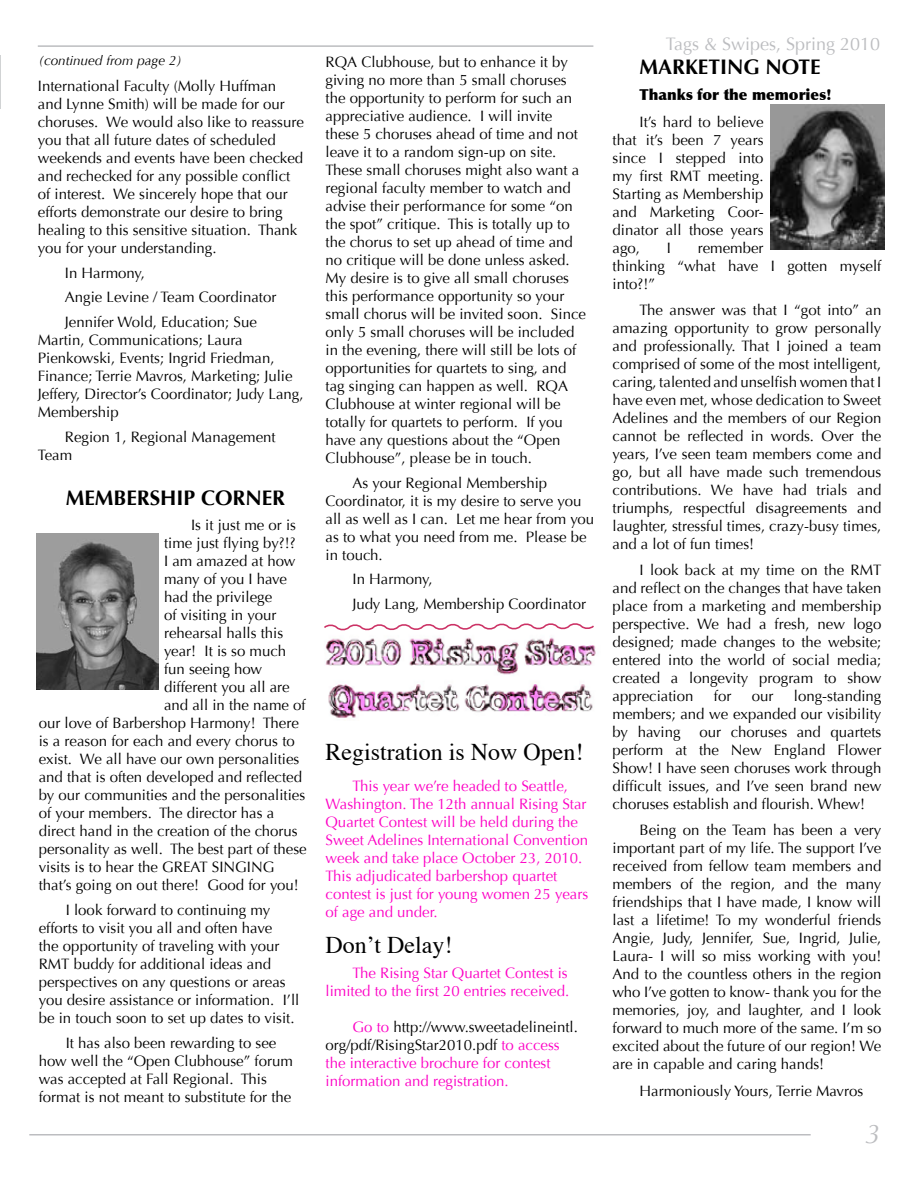
<style>
.page{position:relative;width:918px;height:1188px;background:#fff}
.page>*{position:absolute;margin:0;border:0;box-sizing:border-box;transform-origin:0 0}
.t1{font:italic 27px "Optima";color:#bcbdc0}
.t2{font:24px "Times";color:#000}
.t3{font:700 21px "Optima";color:#000}
.t4{font:18px "Optima";color:#bcbdc0}
.t5{font:15px/18px "Optima";color:#000}
.t6{font:15px/18px "Optima";color:#fd00c5}
.t7{font:900 15px "Optima";color:#000}
.t8{font:italic 13.5px "Optima";color:#000}
.s1{color:#000}
</style>
<div class="page">
<hr style="left:29px;top:1134px;width:782px;height:2px;background:#bcbdc0">
<hr style="left:38px;top:45px;width:555px;height:2px;background:#bcbdc0">
<img style="left:325px;top:637px;width:271px;height:81px">
<hr style="left:0;top:56px;width:1px;height:54px;background:#d1d3d4">
<svg style="left:324px;top:623px;width:270px;height:8px"></svg>
<img style="left:37px;top:533px;width:121px;height:157px">
<img style="left:770px;top:104px;width:114px;height:146px">
<p class="t8" style="left:39px;top:53px;width:144px">(continued from page 2)</p>
<p class="t5" style="left:38px;top:77px;width:268px">International Faculty (Molly Huffman and Lynne Smith) will be made for our choruses. We would also like to reassure you that all future dates of scheduled weekends and events have been checked and rechecked for any possible conflict of interest. We sincerely hope that our efforts demonstrate our desire to bring healing to this sensitive situation. Thank you for your understanding.</p>
<p class="t5" style="left:65px;top:260px;width:213px;line-height:24.8px">In Harmony,<br>Angie Levine / Team Coordinator<br>Jennifer Wold, Education; Sue</p>
<p class="t5" style="left:38px;top:331px;width:267px">Martin, Communications; Laura Pienkowski, Events; Ingrid Friedman, Finance; Terrie Mavros, Marketing; Julie Jeffery, Director’s Coordinator; Judy Lang, Membership</p>
<p class="t5" style="left:38px;top:428px;width:239px;text-indent:27px">Region 1, Regional Management<br>Team</p>
<h3 class="t3" style="left:66px;top:486px;width:221px">MEMBERSHIP CORNER</h3>
<p class="t5" style="left:191px;top:516px;width:107px">Is it just me or is</p>
<p class="t5" style="left:164px;top:534px;width:133px">time just flying by?!?</p>
<p class="t5" style="left:164px;top:552px;width:133px">I am amazed at how</p>
<p class="t5" style="left:164px;top:570px;width:125px">many of you I have</p>
<p class="t5" style="left:164px;top:588px;width:110px">had the privilege</p>
<p class="t5" style="left:164px;top:606px;width:114px">of visiting in your</p>
<p class="t5" style="left:164px;top:624px;width:121px">rehearsal halls this</p>
<p class="t5" style="left:164px;top:642px;width:123px">year! It is so much</p>
<p class="t5" style="left:164px;top:660px;width:100px">fun seeing how</p>
<p class="t5" style="left:164px;top:678px;width:127px">different you all are</p>
<p class="t5" style="left:164px;top:696px;width:143px">and all in the name of</p>
<p class="t5" style="left:39px;top:714px;width:262px">our love of Barbershop Harmony! There</p>
<p class="t5" style="left:39px;top:732px;width:258px">is a reason for each and every chorus to</p>
<p class="t5" style="left:39px;top:750px;width:262px">exist. We all have our own personalities</p>
<p class="t5" style="left:39px;top:768px;width:265px">and that is often developed and reflected</p>
<p class="t5" style="left:39px;top:786px;width:268px">by our communities and the personalities</p>
<p class="t5" style="left:39px;top:804px;width:237px">of your members. The director has a</p>
<p class="t5" style="left:39px;top:822px;width:261px">direct hand in the creation of the chorus</p>
<p class="t5" style="left:39px;top:840px;width:269px">personality as well. The best part of these</p>
<p class="t5" style="left:39px;top:858px;width:134px">visits is to hear the GRE</p>
<p class="t5" style="left:39px;top:858px;width:262px;text-indent:152px">AT SINGING<br>that’s going on out there! Good for you!</p>
<p class="t5" style="left:39px;top:901px;width:262px;text-indent:27px">I look forward to continuing my efforts to visit you all and often have<br>the opportunity of traveling with your RMT buddy for additional ideas and perspectives on any questions or areas you desire assistance or information. I’ll be in touch soon to set up dates to visit.</p>
<p class="t5" style="left:39px;top:1034px;width:256px;text-indent:27px">It has also been rewarding to see how well the “Open Clubhouse” forum was accepted at Fall Regional. This format is not meant to substitute for the</p>
<p class="t5" style="left:326px;top:53px;width:262px">RQA Clubhouse, but to enhance it by giving no more than 5 small choruses the opportunity to perform for such an appreciative audience. I will invite these 5 choruses ahead of time and not leave it to a random sign-up on site.<br>These small choruses might also want a regional faculty member to watch and advise their performance for some “on the spot” critique. This is totally up to the chorus to set up ahead of time and no critique will be done unless asked.<br>My desire is to give all small choruses this performance opportunity so your small chorus will be invited soon. Since only 5 small choruses will be included in the evening, there will still be lots of opportunities for quartets to sing, and tag singing can happen as well. RQA Clubhouse at winter regional will be totally for quartets to perform. If you have any questions about the “Open Clubhouse”, please be in touch.</p>
<p class="t5" style="left:326px;top:474px;width:270px;text-indent:27px">As your Regional Membership<br>Coordinator, it is my desire to serve you all as well as I can. Let me hear from you as to what you need from me. Please be in touch.</p>
<p class="t5" style="left:353px;top:567px;width:235px;line-height:24.8px">In Harmony,<br>Judy Lang, Membership Coordinator</p>
<h2 class="t2" style="left:326px;top:729px;width:259px">Registration is Now Open!</h2>
<p class="t6" style="left:326px;top:777px;width:264px;text-indent:27px">This year we’re headed to Seattle, Washington. The 12th annual Rising Star Quartet Contest will be held during the Sweet Adelines International Convention week and take place October 23, 2010.<br>This adjudicated barbershop quartet contest is just for young women 25 years of age and under.</p>
<h2 class="t2" style="left:326px;top:922px;width:128px">Don’t Delay!</h2>
<p class="t6" style="left:326px;top:964px;width:245px;text-align:right">The Rising Star Quartet Contest is limited to the first 20 entries received.</p>
<p class="t6" style="left:326px;top:1018px;width:254px;text-indent:27px">Go to <span class="s1">http://www.sweetadelineintl. org/pdf/RisingStar2010.pdf</span> to access the interactive brochure for contest information and registration.</p>
<p class="t4" style="left:666px;top:33px;width:216px">Tags &amp; Swipes, Spring 2010</p>
<h3 class="t3" style="left:640px;top:55px;width:183px">MARKETING NOTE</h3>
<p class="t7" style="left:640px;top:86px;width:193px">Thanks for the memories!</p>
<p class="t5" style="left:613px;top:113px;width:153px;text-align:justify;text-indent:27px">It’s hard to believe that it’s been 7 years since I stepped into my first RMT meeting.<br>Starting as Membership and Marketing Coor&shy;dinator all those years ago,</p>
<p class="t5" style="left:613px;top:239px;width:270px;text-indent:85px">remember<br>thinking “what have I gotten myself into?!”</p>
<p class="t5" style="left:613px;top:301px;width:270px;text-align:justify;text-indent:27px">The answer was that I “got into” an amazing opportunity to grow personally and professionally. That I joined a team comprised of some of the most intelligent, caring, talented and unselfish women that I have even met, whose dedication to Sweet Adelines and the members of our Region cannot be reflected in words. Over the years, I’ve seen team members come and go, but all have made such tremendous contributions. We have had trials and triumphs, respectful disagreements and laughter, stressful times, crazy-busy times, and a lot of fun times!</p>
<p class="t5" style="left:613px;top:561px;width:270px;text-align:justify;text-indent:27px">I look back at my time on the RMT and reflect on the changes that have taken place from a marketing and membership perspective. We had a fresh, new logo designed; made changes to the website; entered into the world of social media; created a longevity program to show appreciation</p>
<p class="t5" style="left:667px;top:239px;width:6px">I</p>
<p class="t5" style="left:714px;top:687px;width:19px">for</p>
<p class="t5" style="left:752px;top:687px;width:23px">our</p>
<p class="t5" style="left:613px;top:687px;width:270px;text-align:justify;text-indent:181px">long-standing members; and we expanded our visibility by having</p>
<p class="t5" style="left:613px;top:723px;width:270px;text-align:justify;text-indent:87px">our choruses and quartets perform at the New England Flower Show! I have seen choruses work through difficult issues, and I’ve seen brand new choruses establish and flourish. Whew!</p>
<p class="t5" style="left:613px;top:822px;width:270px;text-align:justify;text-indent:27px">Being on the Team has been a very important part of my life. The support I’ve received from fellow team members and members of the region, and the many friendships that I have made, I know will last a lifetime! To my wonderful friends Angie, Judy, Jennifer, Sue, Ingrid, Julie, Laura- I will so miss working with you!<br>And to the countless others in the region who I’ve gotten to know- thank you for the memories, joy, and laughter, and I look forward to much more of the same. I’m so excited about the future of our region! We are in capable and caring hands!</p>
<p class="t5" style="left:640px;top:1082px;width:225px">Harmoniously Yours, Terrie Mavros</p>
<h1 class="t1" style="left:865px;top:1118px;width:17px">3</h1>
</div>
